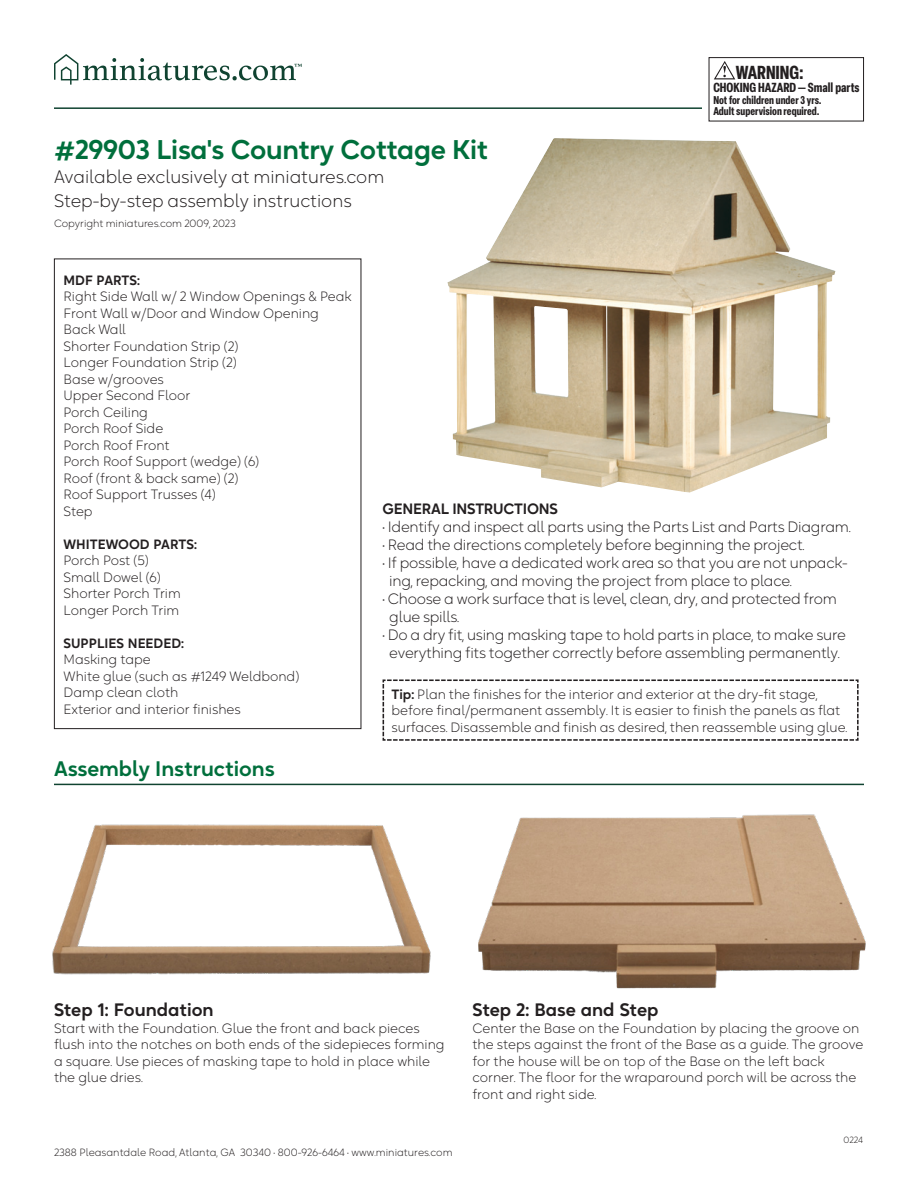
<style>
.page{position:relative;width:918px;height:1188px;background:#fff}
.page>*{position:absolute;margin:0;border:0;box-sizing:border-box;transform-origin:0 0}
.Headline{font:600 27px "Okta Neue";letter-spacing:-.01em;color:#006f3c}
.Assembly_Instructions_Headline{font:600 21px "Okta Neue";color:#006f3c}
.t1{font:700 condensed 18.6px "Elza";color:#231f20}
.Subheadline{font:300 18px "Okta Neue";color:#231f20}
.Body{font:600 18px "Okta Neue";color:#231f20}
.General_Instruction_Body{font:300 15px/18px "Okta Neue";letter-spacing:-.015em;color:#231f20}
.General_Instructions_Headline{font:600 15px "Okta Neue";letter-spacing:-.015em;color:#231f20}
.Part_list{font:300 13.5px "Okta Neue";color:#231f20}
.Body-2{font:300 13.5px/16.5px "Okta Neue";color:#231f20}
.Tip{font:300 13.5px/16.5px "Okta Neue";color:#231f20}
.Parts_list_Bold{font:600 13.5px "Okta Neue";color:#231f20}
.t2{font:700 condensed 12.9px "Elza";color:#231f20}
.t3{font:700 condensed 11.1px "Elza";color:#231f20}
.Body-3{font:300 10.5px "Okta Neue";color:#231f20}
.t4{font:300 9px "Okta Neue";color:#231f20}
.s1{font-weight:600}
</style>
<div class="page">
<hr style="left:54px;top:107px;width:648px;height:2px;background:#104331">
<svg style="left:382px;top:679px;width:477px;height:62px"></svg>
<div style="left:54px;top:259px;width:307px;height:470px;border:1px solid #231f20"></div>
<hr style="left:54px;top:784px;width:810px;height:1px;background:#104331">
<img style="left:447px;top:138px;width:389px;height:355px">
<svg style="left:54px;top:54px;width:248px;height:31px"></svg>
<img style="left:52px;top:824px;width:379px;height:151px">
<img style="left:479px;top:814px;width:387px;height:175px">
<svg style="left:714px;top:61px;width:21px;height:18px"></svg>
<div style="left:709px;top:57px;width:155px;height:65px;border:1px solid #231f20"></div>
<p class="Headline" style="left:54px;top:129px;width:436px">#29903 Lisa's Country Cottage Kit</p>
<p class="Subheadline" style="left:54px;top:164px;width:332px">Available exclusively at miniatures.com</p>
<p class="Subheadline" style="left:54px;top:188px;width:299px">Step-by-step assembly instructions</p>
<p class="Body-3" style="left:54px;top:215px;width:183px">Copyright miniatures.com 2009, 2023</p>
<p class="t1" style="left:736px;top:60px;width:69px">WARNING:</p>
<p class="t2" style="left:713px;top:79px;width:148px">CHOKING HAZARD — Small parts</p>
<p class="t3" style="left:713px;top:92px;width:110px">Not for children under 3 yrs.</p>
<p class="t3" style="left:713px;top:104px;width:108px">Adult supervision required.</p>
<p class="Parts_list_Bold" style="left:64px;top:270px;width:78px">MDF PARTS:</p>
<p class="Part_list" style="left:64px;top:287px;width:290px">Right Side Wall w/ 2 Window Openings &amp; Peak</p>
<p class="Part_list" style="left:64px;top:303px;width:257px">Front Wall w/Door and Window Opening</p>
<p class="Part_list" style="left:64px;top:320px;width:64px">Back Wall</p>
<p class="Part_list" style="left:64px;top:336px;width:176px">Shorter Foundation Strip (2)</p>
<p class="Part_list" style="left:64px;top:353px;width:175px">Longer Foundation Strip (2)</p>
<p class="Part_list" style="left:64px;top:369px;width:102px">Base w/grooves</p>
<p class="Part_list" style="left:64px;top:386px;width:128px">Upper Second Floor</p>
<p class="Part_list" style="left:64px;top:402px;width:86px">Porch Ceiling</p>
<p class="Part_list" style="left:64px;top:419px;width:101px">Porch Roof Side</p>
<p class="Part_list" style="left:64px;top:435px;width:108px">Porch Roof Front</p>
<p class="Part_list" style="left:64px;top:452px;width:197px">Porch Roof Support (wedge) (6)</p>
<p class="Part_list" style="left:64px;top:468px;width:176px">Roof (front &amp; back same) (2)</p>
<p class="Part_list" style="left:64px;top:485px;width:154px">Roof Support Trusses (4)</p>
<p class="Part_list" style="left:64px;top:501px;width:31px">Step</p>
<p class="Parts_list_Bold" style="left:64px;top:534px;width:135px">WHITEWOOD PARTS:</p>
<p class="Part_list" style="left:64px;top:551px;width:87px">Porch Post (5)</p>
<p class="Part_list" style="left:64px;top:567px;width:99px">Small Dowel (6)</p>
<p class="Part_list" style="left:64px;top:584px;width:119px">Shorter Porch Trim</p>
<p class="Part_list" style="left:64px;top:600px;width:117px">Longer Porch Trim</p>
<p class="Parts_list_Bold" style="left:64px;top:633px;width:122px">SUPPLIES NEEDED:</p>
<p class="Part_list" style="left:64px;top:650px;width:89px">Masking tape</p>
<p class="Part_list" style="left:64px;top:666px;width:237px">White glue (such as #1249 Weldbond)</p>
<p class="Part_list" style="left:64px;top:683px;width:116px">Damp clean cloth</p>
<p class="Part_list" style="left:64px;top:699px;width:179px">Exterior and interior finishes</p>
<p class="Assembly_Instructions_Headline" style="left:54px;top:753px;width:222px">Assembly Instructions</p>
<p class="General_Instructions_Headline" style="left:383px;top:498px;width:177px">GENERAL INSTRUCTIONS</p>
<p class="General_Instruction_Body" style="left:383px;top:517px;width:470px">• Identify and inspect all parts using the Parts List and Parts Diagram.</p>
<p class="General_Instruction_Body" style="left:383px;top:535px;width:423px">• Read the directions completely before beginning the project.</p>
<p class="General_Instruction_Body" style="left:389px;top:553px;width:460px;text-indent:-7px">• If possible, have a dedicated work area so that you are not unpack&shy;ing, repacking, and moving the project from place to place.</p>
<p class="General_Instruction_Body" style="left:389px;top:589px;width:449px;text-indent:-7px">• Choose a work surface that is level, clean, dry, and protected from glue spills.</p>
<p class="General_Instruction_Body" style="left:383px;top:625px;width:465px;text-align:center">• Do a dry fit, using masking tape to hold parts in place, to make sure everything fits together correctly before assembling permanently.</p>
<p class="Tip" style="left:392px;top:685px;width:457px"><span class="s1">Tip:</span> Plan the finishes for the interior and exterior at the dry-fit stage, before final/permanent assembly. It is easier to finish the panels as flat surfaces. Disassemble and finish as desired, then reassemble using glue.</p>
<p class="Body" style="left:54px;top:996px;width:161px">Step 1: Foundation</p>
<p class="Body-2" style="left:54px;top:1019px;width:392px">Start with the Foundation. Glue the front and back pieces flush into the notches on both ends of the sidepieces forming a square. Use pieces of masking tape to hold in place while the glue dries.</p>
<p class="Body-3" style="left:54px;top:1144px;width:400px">2388 Pleasantdale Road, Atlanta, GA 30340 • 800-926-6464 • www.miniatures.com</p>
<p class="Body" style="left:472px;top:996px;width:187px">Step 2: Base and Step</p>
<p class="Body-2" style="left:472px;top:1019px;width:392px">Center the Base on the Foundation by placing the groove on the steps against the front of the Base as a guide. The groove for the house will be on top of the Base on the left back corner. The floor for the wraparound porch will be across the front and right side.</p>
<p class="t4" style="left:843px;top:1133px;width:21px">0224</p>
</div>
